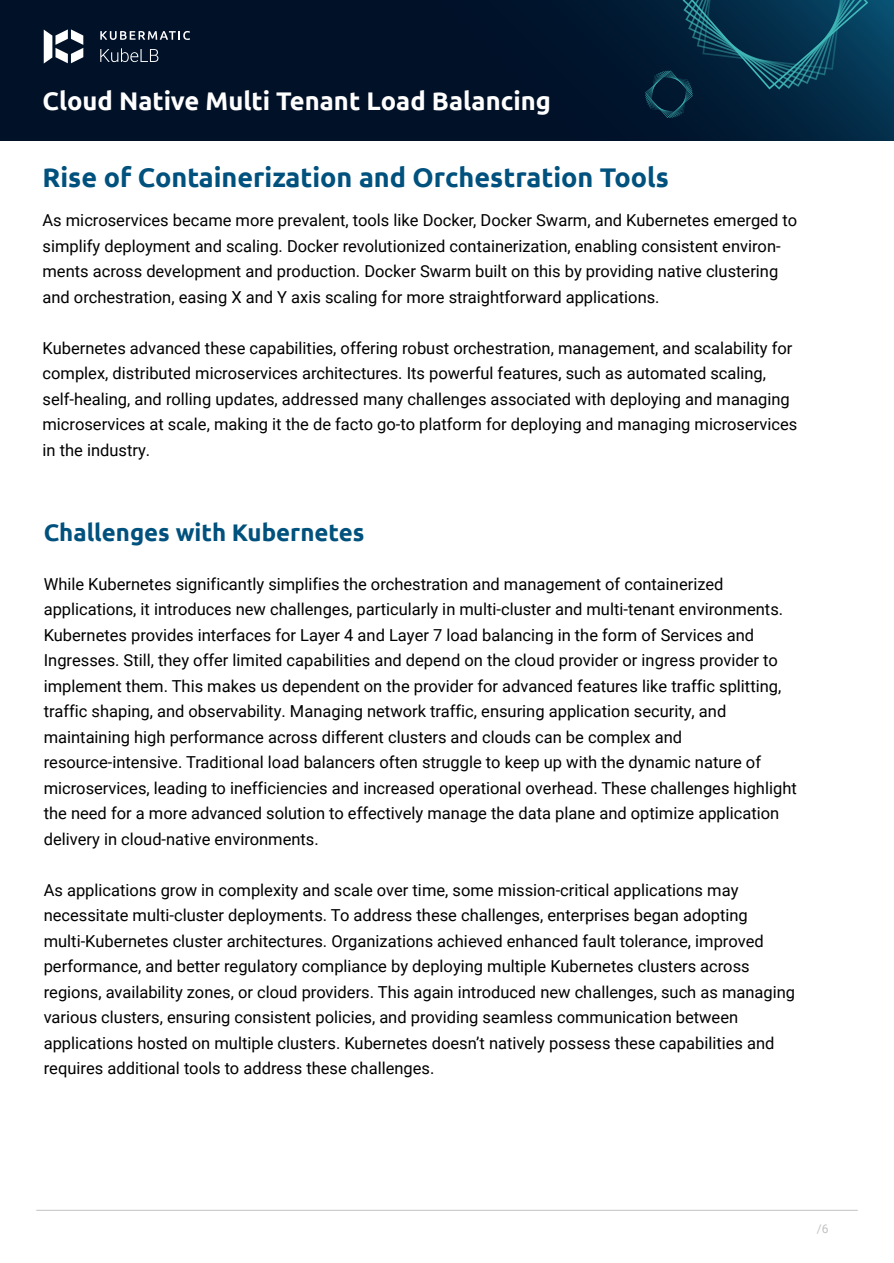
<style>
.page{position:relative;width:894px;height:1263px;background:#fff}
.page>*{position:absolute;margin:0;border:0;box-sizing:border-box;transform-origin:0 0}
.t1{font:700 27px "Ubuntu";color:#00517d}
.t2{font:700 25.5px "Ubuntu";color:#fff}
.t3{font:700 24px "Ubuntu";color:#00517d}
.t4{font:16.5px/25.5px "Roboto";color:#000}
.t5{font:12px "Roboto";color:#c1c1c1}
</style>
<div class="page">
<svg style="left:1px;top:0;width:892px;height:140px;background:#00132b"></svg>
<svg style="left:645px;top:0;width:223px;height:118px;background:#07334c"></svg>
<svg style="left:44px;top:29px;width:39px;height:35px"></svg>
<svg style="left:100px;top:31px;width:90px;height:9px"></svg>
<svg style="left:100px;top:48px;width:58px;height:14px"></svg>
<hr style="left:36px;top:1210px;width:822px;height:1px;background:#c1c1c1">
<h2 class="t2" style="left:43px;top:86px;width:510px">Cloud Native Multi Tenant Load Balancing</h2>
<h1 class="t1" style="left:43px;top:161px;width:628px">Rise of Containerization and Orchestration Tools</h1>
<p class="t4" style="left:43px;top:207px;width:756px">As microservices became more prevalent, tools like Docker, Docker Swarm, and Kubernetes emerged to simplify deployment and scaling. Docker revolutionized containerization, enabling consistent environ&shy;ments across development and production. Docker Swarm built on this by providing native clustering and orchestration, easing X and Y axis scaling for more straightforward applications.</p>
<p class="t4" style="left:43px;top:335px;width:756px">Kubernetes advanced these capabilities, offering robust orchestration, management, and scalability for complex, distributed microservices architectures. Its powerful features, such as automated scaling, self-healing, and rolling updates, addressed many challenges associated with deploying and managing microservices at scale, making it the de facto go-to platform for deploying and managing microservices in the industry.</p>
<h3 class="t3" style="left:44px;top:518px;width:322px">Challenges with Kubernetes</h3>
<p class="t4" style="left:44px;top:571px;width:755px">While Kubernetes significantly simplifies the orchestration and management of containerized applications, it introduces new challenges, particularly in multi-cluster and multi-tenant environments.<br>Kubernetes provides interfaces for Layer 4 and Layer 7 load balancing in the form of Services and Ingresses. Still, they offer limited capabilities and depend on the cloud provider or ingress provider to implement them. This makes us dependent on the provider for advanced features like traffic splitting, traffic shaping, and observability. Managing network traffic, ensuring application security, and maintaining high performance across different clusters and clouds can be complex and resource-intensive. Traditional load balancers often struggle to keep up with the dynamic nature of microservices, leading to inefficiencies and increased operational overhead. These challenges highlight the need for a more advanced solution to effectively manage the data plane and optimize application delivery in cloud-native environments.</p>
<p class="t4" style="left:44px;top:877px;width:753px">As applications grow in complexity and scale over time, some mission-critical applications may necessitate multi-cluster deployments. To address these challenges, enterprises began adopting multi-Kubernetes cluster architectures. Organizations achieved enhanced fault tolerance, improved performance, and better regulatory compliance by deploying multiple Kubernetes clusters across regions, availability zones, or cloud providers. This again introduced new challenges, such as managing various clusters, ensuring consistent policies, and providing seamless communication between applications hosted on multiple clusters. Kubernetes doesn’t natively possess these capabilities and requires additional tools to address these challenges.</p>
<p class="t5" style="left:817px;top:1220px;width:13px">/6</p>
</div>
